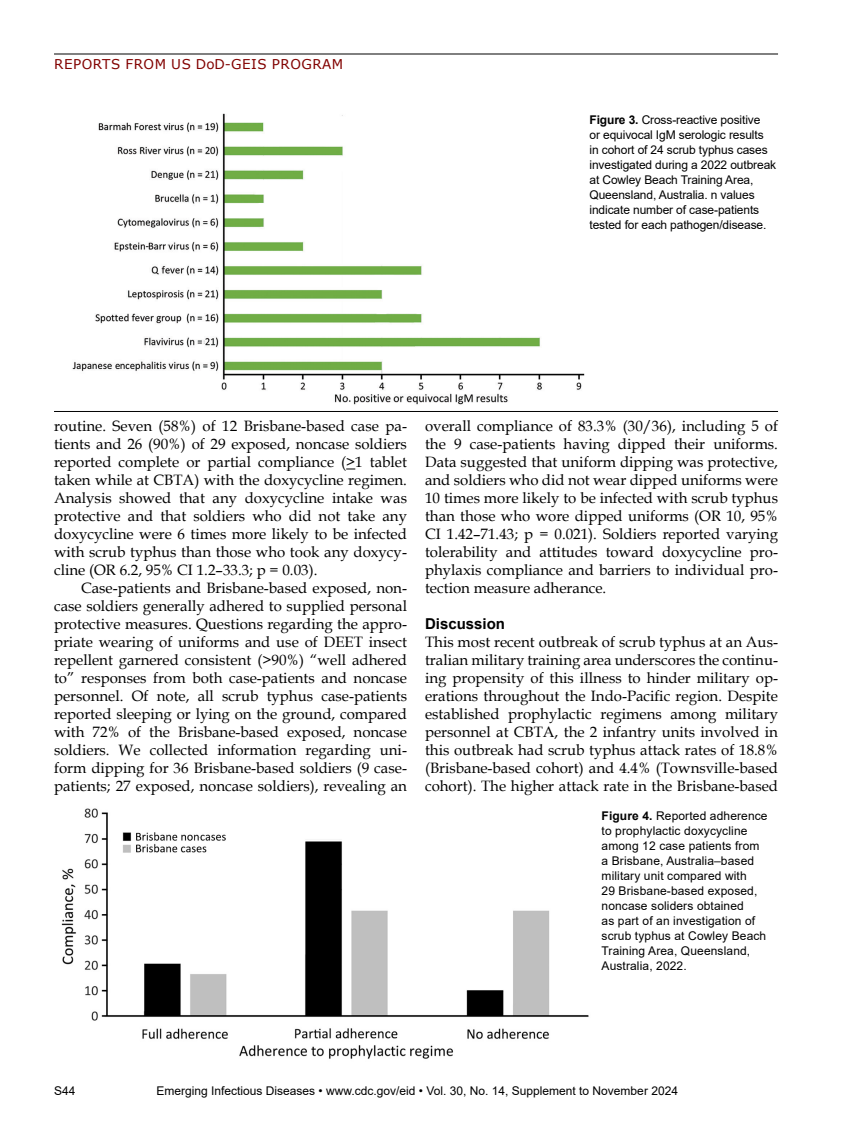
<style>
.page{position:relative;width:851px;height:1134px;background:#fff}
.page>*{position:absolute;margin:0;border:0;box-sizing:border-box;transform-origin:0 0}
.t1{font:15px/18px "Book Antiqua";color:#000;text-align:justify}
.t2{font:700 15px "Arial";color:#000}
.t3{font:13.5px "Verdana";letter-spacing:.035em;color:#820200}
.t4{font:12px/15px "Arial";color:#000}
.s1{font-weight:700}
</style>
<div class="page">
<hr style="left:54px;top:54px;width:724px;height:1px;background:#000">
<img style="left:72px;top:113px;width:513px;height:292px">
<hr style="left:54px;top:411px;width:724px;height:1px;background:#000">
<img style="left:61px;top:808px;width:528px;height:251px">
<p class="t3" style="left:54px;top:55px;width:290px">REPORTS FROM US DoD-GEIS PROGRAM</p>
<p class="t4" style="left:589px;top:113px;width:188px"><span class="s1">Figure 3.</span> Cross-reactive positive<br>or equivocal IgM serologic results<br>in cohort of 24 scrub typhus cases investigated during a 2022 outbreak at Cowley Beach Training Area, Queensland, Australia. n values indicate number of case-patients tested for each pathogen/disease.</p>
<p class="t1" style="left:54px;top:417px;width:354px">routine. Seven (58%) of 12 Brisbane-based case pa&shy;tients and 26 (90%) of 29 exposed, noncase soldiers reported complete or partial compliance (&gt;1 tablet taken while at CBTA) with the doxycycline regimen.<br>Analysis showed that any doxycycline intake was protective and that soldiers who did not take any doxycycline were 6 times more likely to be infected with scrub typhus than those who took any doxycy&shy;cline (OR 6.2, 95% CI 1.2–33.3; p = 0.03).</p>
<p class="t1" style="left:54px;top:579px;width:354px;text-indent:27px">Case-patients and Brisbane-based exposed, non&shy;case soldiers generally adhered to supplied personal protective measures. Questions regarding the appro&shy;priate wearing of uniforms and use of DEET insect repellent garnered consistent (&gt;90%) “well adhered to” responses from both case-patients and noncase personnel. Of note, all scrub typhus case-patients reported sleeping or lying on the ground, compared with 72% of the Brisbane-based exposed, noncase soldiers. We collected information regarding uni&shy;form dipping for 36 Brisbane-based soldiers (9 case&shy;patients; 27 exposed, noncase soldiers), revealing an</p>
<p class="t1" style="left:425px;top:417px;width:354px">overall compliance of 83.3% (30/36), including 5 of the 9 case-patients having dipped their uniforms.<br>Data suggested that uniform dipping was protective, and soldiers who did not wear dipped uniforms were 10 times more likely to be infected with scrub typhus than those who wore dipped uniforms (OR 10, 95% CI 1.42–71.43; p = 0.021). Soldiers reported varying tolerability and attitudes toward doxycycline pro&shy;phylaxis compliance and barriers to individual pro&shy;tection measure adherance.</p>
<p class="t2" style="left:425px;top:613px;width:82px">Discussion</p>
<p class="t1" style="left:425px;top:633px;width:354px">This most recent outbreak of scrub typhus at an Aus&shy;tralian military training area underscores the continu&shy;ing propensity of this illness to hinder military op&shy;erations throughout the Indo-Pacific region. Despite established prophylactic regimens among military personnel at CBTA, the 2 infantry units involved in this outbreak had scrub typhus attack rates of 18.8% (Brisbane-based cohort) and 4.4% (Townsville-based cohort). The higher attack rate in the Brisbane-based</p>
<p class="t4" style="left:601px;top:808px;width:167px"><span class="s1">Figure 4.</span> Reported adherence to prophylactic doxycycline among 12 case patients from a Brisbane, Australia–based military unit compared with<br>29 Brisbane-based exposed, noncase soliders obtained<br>as part of an investigation of scrub typhus at Cowley Beach<br>Training Area, Queensland,<br>Australia, 2022.</p>
<p class="t4" style="left:54px;top:1084px;width:23px">S44</p>
<p class="t4" style="left:156px;top:1084px;width:523px">Emerging Infectious Diseases • www.cdc.gov/eid • Vol. 30, No. 14, Supplement to November 2024</p>
</div>
